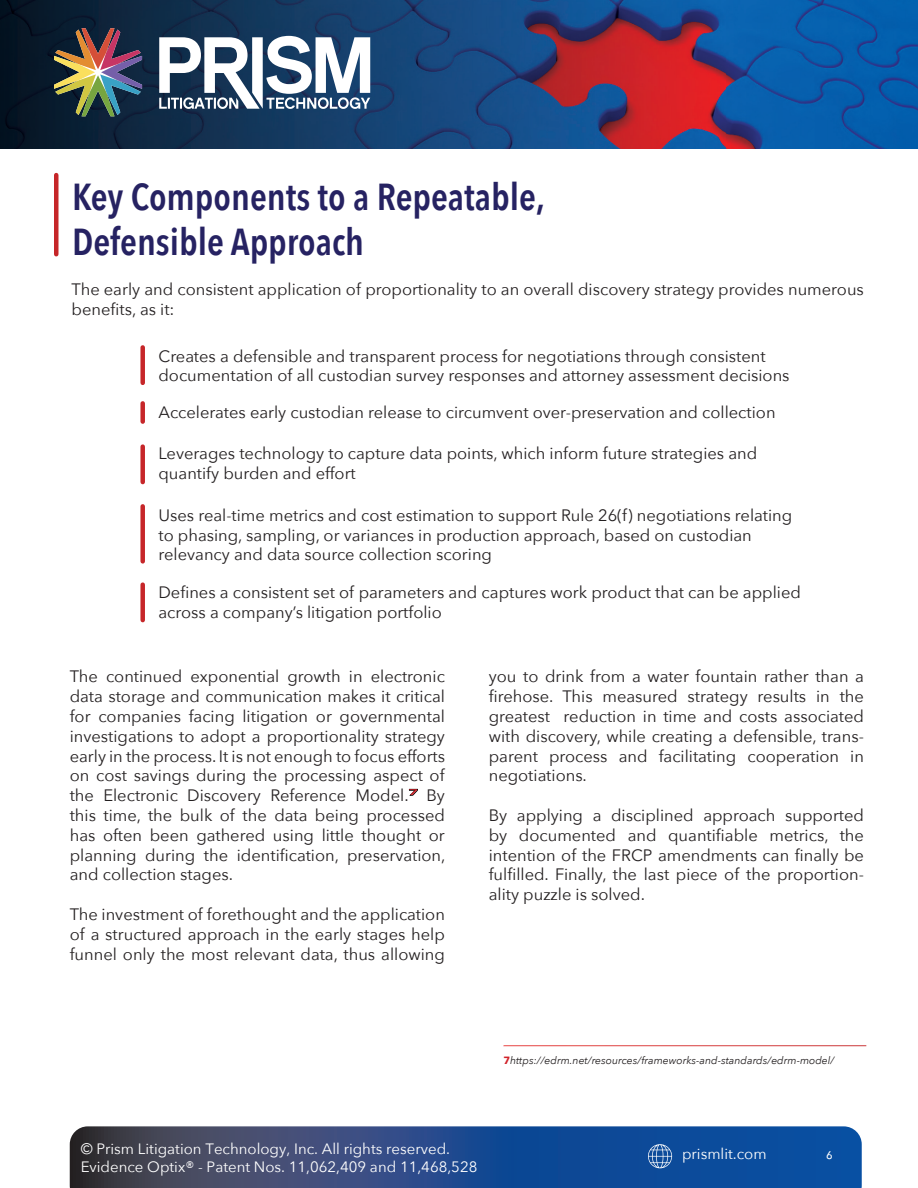
<style>
.page{position:relative;width:918px;height:1188px;background:#fff}
.page>*{position:absolute;margin:0;border:0;box-sizing:border-box;transform-origin:0 0}
.t1{font:600 37.5px "Avenir Next Condensed";color:#262262}
.t2{font:16.5px/19.8px "Avenir Next";color:#231f20;text-align:justify}
.t3{font:15px "Avenir Next";color:#fff}
.t4{font:italic 10.5px "Avenir Next";color:#231f20}
.s1{font-weight:700;font-style:normal;color:#d1232a}
</style>
<div class="page">
<img style="left:0;top:0;width:918px;height:149px">
<hr style="left:54px;top:175px;width:4px;height:79px;background:#c62629">
<div style="left:140px;top:347px;width:5px;height:36px;background:#c62629"></div>
<div style="left:140px;top:403px;width:5px;height:19px;background:#c62629"></div>
<div style="left:140px;top:447px;width:5px;height:35px;background:#c62629"></div>
<div style="left:140px;top:585px;width:5px;height:35px;background:#c62629"></div>
<div style="left:140px;top:506px;width:5px;height:55px;background:#c62629"></div>
<svg style="left:70px;top:1126px;width:792px;height:62px;background:#264a83"></svg>
<img style="left:503px;top:1045px;width:363px;height:1px">
<svg style="left:648px;top:1144px;width:24px;height:24px"></svg>
<svg style="left:159px;top:36px;width:211px;height:73px"></svg>
<svg style="left:54px;top:28px;width:88px;height:88px;background:#5b5852"></svg>
<p class="t1" style="left:72px;top:165px;width:475px">Key Components to a Repeatable,</p>
<p class="t1" style="left:72px;top:210px;width:294px">Defensible Approach</p>
<p class="t2" style="left:72px;top:279px;width:794px">The early and consistent application of proportionality to an overall discovery strategy provides numerous benefits, as it:</p>
<p class="t2" style="left:158px;top:345px;width:609px">Creates a defensible and transparent process for negotiations through consistent</p>
<p class="t2" style="left:158px;top:365px;width:633px">documentation of all custodian survey responses and attorney assessment decisions</p>
<p class="t2" style="left:158px;top:402px;width:619px">Accelerates early custodian release to circumvent over-preservation and collection</p>
<p class="t2" style="left:158px;top:442px;width:600px">Leverages technology to capture data points, which inform future strategies and</p>
<p class="t2" style="left:158px;top:462px;width:199px">quantify burden and effort</p>
<p class="t2" style="left:158px;top:504px;width:635px">Uses real-time metrics and cost estimation to support Rule 26(f) negotiations relating</p>
<p class="t2" style="left:158px;top:524px;width:595px">to phasing, sampling, or variances in production approach, based on custodian</p>
<p class="t2" style="left:158px;top:544px;width:335px">relevancy and data source collection scoring</p>
<p class="t2" style="left:158px;top:582px;width:644px">Defines a consistent set of parameters and captures work product that can be applied</p>
<p class="t2" style="left:158px;top:602px;width:285px">across a company’s litigation portfolio</p>
<p class="t2" style="left:70px;top:666px;width:377px">The continued exponential growth in electronic data storage and communication makes it critical for companies facing litigation or governmental investigations to adopt a proportionality strategy early in the process. It is not enough to focus efforts on cost savings during the processing aspect of the Electronic Discovery Reference Model.<sup>7</sup> By this time, the bulk of the data being processed has often been gathered using little thought or planning during the identification, preservation, and collection stages.</p>
<p class="t2" style="left:70px;top:904px;width:377px">The investment of forethought and the application of a structured approach in the early stages help funnel only the most relevant data, thus allowing</p>
<p class="t2" style="left:489px;top:666px;width:377px">you to drink from a water fountain rather than a firehose. This measured strategy results in the greatest reduction in time and costs associated with discovery, while creating a defensible, trans&shy;parent process and facilitating cooperation in negotiations.</p>
<p class="t2" style="left:489px;top:805px;width:377px">By applying a disciplined approach supported by documented and quantifiable metrics, the intention of the FRCP amendments can finally be fulfilled. Finally, the last piece of the proportion&shy;ality puzzle is solved.</p>
<p class="t4" style="left:503px;top:1052px;width:333px"><span class="s1">7</span>https://edrm.net/resources/frameworks-and-standards/edrm-model/</p>
<p class="t3" style="left:81px;top:1136px;width:371px">© Prism Litigation Technology, Inc. All rights reserved.</p>
<p class="t3" style="left:826px;top:1141px;width:9px">6</p>
<p class="t3" style="left:81px;top:1154px;width:398px">Evidence Optix® - Patent Nos. 11,062,409 and 11,468,528</p>
<p class="t3" style="left:682px;top:1141px;width:86px">prismlit.com</p>
</div>
